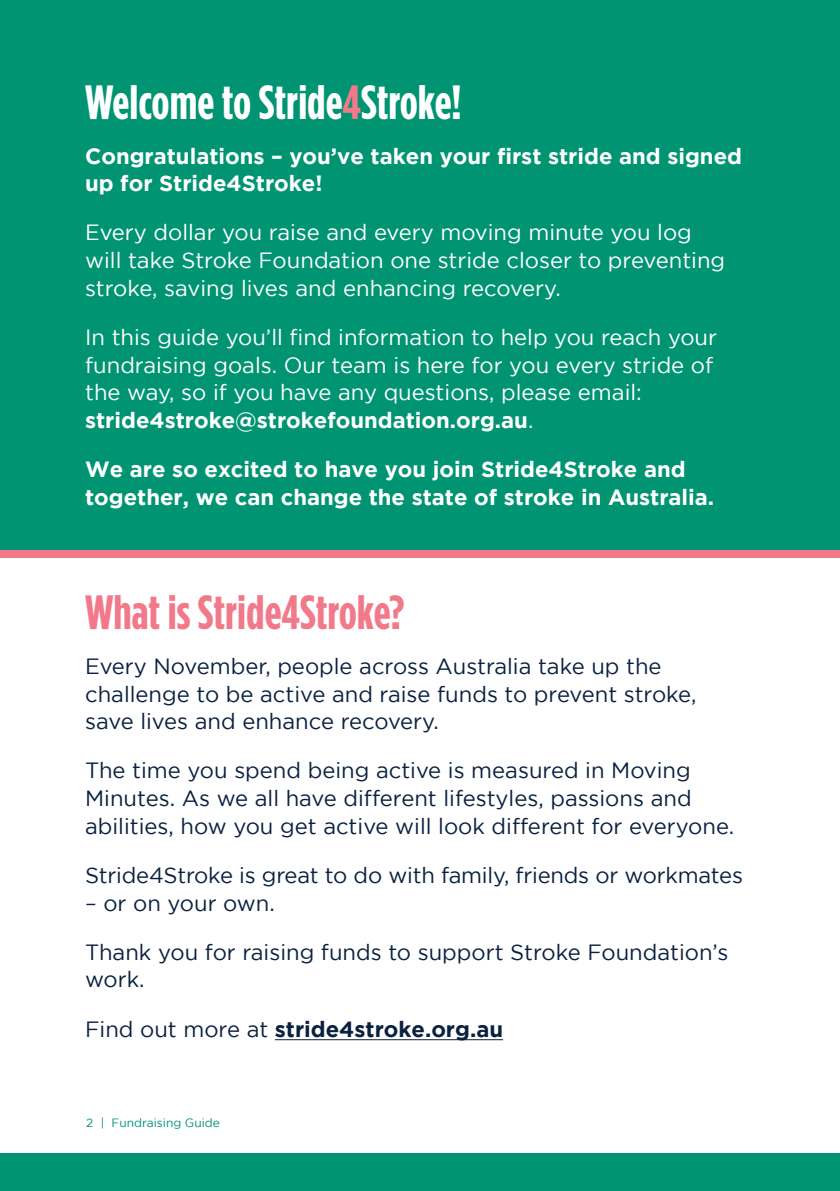
<style>
.page{position:relative;width:840px;height:1191px;background:#fff}
.page>*{position:absolute;margin:0;border:0;box-sizing:border-box;transform-origin:0 0}
.t1{font:700 48px "Gotham Condensed";color:#fff}
.t2{font:700 48px "Gotham Condensed";color:#f2798a}
.t3{font:22px/27.6px "Gotham";color:#0a213f}
.t4{font:22px/27.6px "Gotham";color:#fff}
.t5{font:700 22px/27.6px "Gotham";color:#fff}
.t6{font:700 22px "Gotham";color:#0a213f}
.t7{font:12px "Gotham";color:#009472}
.s1{color:#f2798a}
.s2{font-weight:700}
.s3{font-weight:400}
</style>
<div class="page">
<div style="left:0;top:1153px;width:839px;height:38px;background:#009472"></div>
<div style="left:0;top:0;width:839px;height:550px;background:#009472"></div>
<div style="left:0;top:550px;width:839px;height:8px;background:#f2798a"></div>
<hr style="left:275px;top:1039px;width:228px;height:1px;background:#0a213f">
<h1 class="t1" style="left:85px;top:75px;width:378px">Welcome to Stride<span class="s1">4</span>Stroke!</h1>
<p class="t5" style="left:85px;top:141px;width:658px">Congratulations – you’ve taken your first stride and signed up for Stride4Stroke!</p>
<p class="t4" style="left:85px;top:218px;width:641px">Every dollar you raise and every moving minute you log will take Stroke Foundation one stride closer to preventing stroke, saving lives and enhancing recovery.</p>
<p class="t4" style="left:85px;top:323px;width:633px">In this guide you’ll find information to help you reach your fundraising goals. Our team is here for you every stride of the way, so if you have any questions, please email: <span class="s2">stride4stroke@strokefoundation.org.au</span>.</p>
<p class="t5" style="left:85px;top:455px;width:630px">We are so excited to have you join Stride4Stroke and together, we can change the state of stroke in Australia.</p>
<h1 class="t2" style="left:85px;top:585px;width:321px">What is Stride4Stroke?</h1>
<p class="t3" style="left:85px;top:652px;width:612px">Every November, people across Australia take up the challenge to be active and raise funds to prevent stroke, save lives and enhance recovery.</p>
<p class="t3" style="left:85px;top:756px;width:650px">The time you spend being active is measured in Moving<br>Minutes. As we all have different lifestyles, passions and abilities, how you get active will look different for everyone.</p>
<p class="t3" style="left:85px;top:861px;width:659px">Stride4Stroke is great to do with family, friends or workmates</p>
<p class="t3" style="left:85px;top:888px;width:191px">– or on your own.</p>
<p class="t3" style="left:85px;top:938px;width:644px">Thank you for raising funds to support Stroke Foundation’s work.</p>
<p class="t6" style="left:85px;top:1016px;width:419px"><span class="s3">Find out more at</span> stride4stroke.org.au</p>
<p class="t7" style="left:86px;top:1115px;width:135px">2 | Fundraising Guide</p>
</div>
